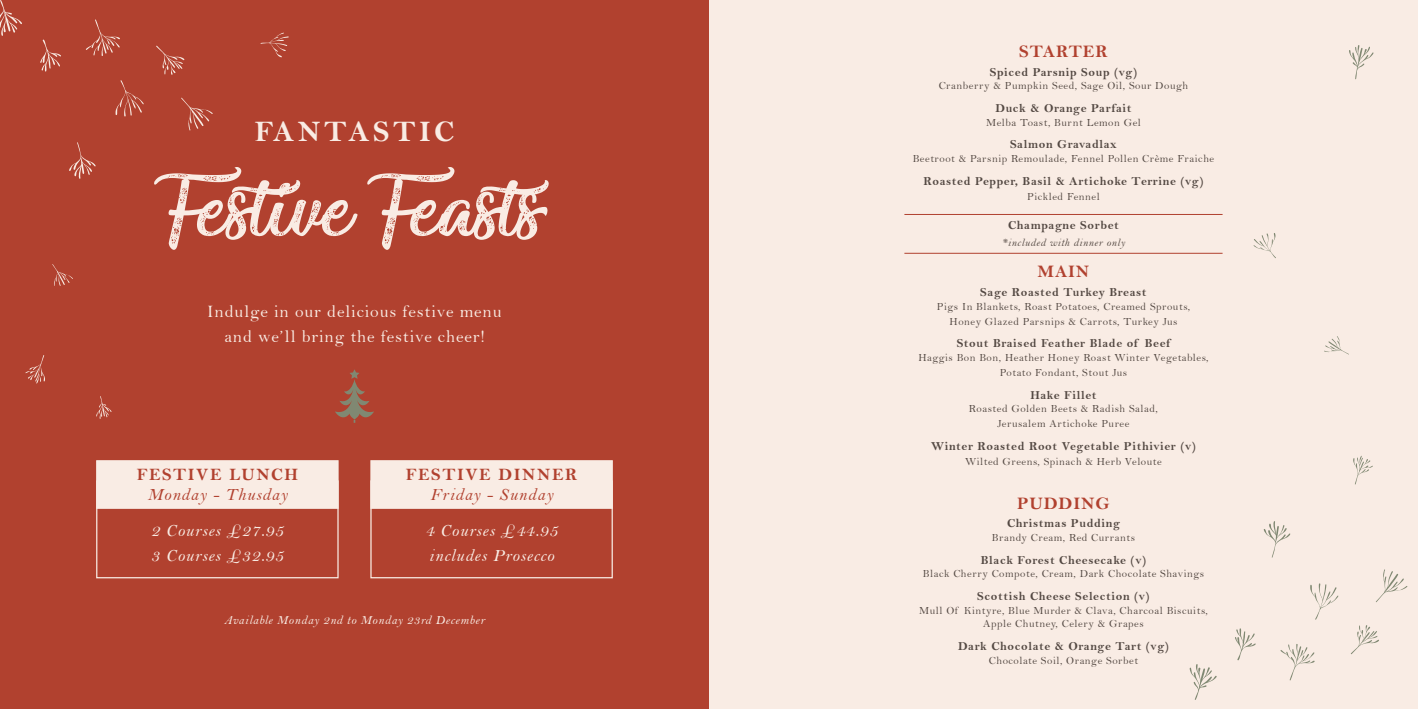
<style>
.page{position:relative;width:1418px;height:709px;background:#fff}
.page>*{position:absolute;margin:0;border:0;box-sizing:border-box;transform-origin:0 0}
.t1{font:110px "Miraculous&Christmas";letter-spacing:.02em;color:#f9ece4}
.t2{font:30px "Bell MT Bold";letter-spacing:.12em;color:#f9ece4}
.t3{font:17.75px "Bell MT Bold";letter-spacing:.05em;color:#b1412f}
.t4{font:17.5px/25px "Bell";letter-spacing:.05em;color:#f9ece4;text-align:center}
.t5{font:17.5px/25px "Bell MT Italic";letter-spacing:.05em;color:#f9ece4}
.t6{font:17.5px "Bell MT Italic";letter-spacing:.05em;color:#b1412f}
.t7{font:17.5px "Bell MT Bold";letter-spacing:.09em;color:#b1412f}
.t8{font:12.5px "Bell MT Italic";letter-spacing:.05em;color:#f9ece4}
.t9{font:12.25px "Bell MT Bold";letter-spacing:.05em;color:#534842}
.t10{font:10.88px/15px "Bell";letter-spacing:.05em;color:#534842;text-align:center}
.t11{font:10.88px "Bell MT Italic";letter-spacing:.05em;color:#534842}
</style>
<div class="page">
<div style="left:709px;top:0;width:708px;height:709px;background:#f9ece4"></div>
<div style="left:0;top:0;width:709px;height:709px;background:#b1412f"></div>
<svg style="left:0;top:0;width:213px;height:179px"></svg>
<svg style="left:1189px;top:521px;width:218px;height:179px"></svg>
<svg style="left:1253px;top:233px;width:23px;height:25px"></svg>
<svg style="left:1353px;top:455px;width:19px;height:30px"></svg>
<svg style="left:1349px;top:45px;width:24px;height:34px"></svg>
<svg style="left:1324px;top:336px;width:25px;height:18px"></svg>
<svg style="left:52px;top:264px;width:21px;height:22px"></svg>
<svg style="left:260px;top:33px;width:29px;height:24px"></svg>
<svg style="left:96px;top:396px;width:16px;height:23px"></svg>
<svg style="left:25px;top:355px;width:20px;height:29px"></svg>
<div style="left:96px;top:460px;width:242px;height:49px;background:#f9ece4;border:1px solid #f9ece4"></div>
<div style="left:96px;top:480px;width:242px;height:98px;border:1px solid #f9ece4"></div>
<div style="left:370px;top:460px;width:243px;height:49px;background:#f9ece4;border:1px solid #f9ece4"></div>
<div style="left:370px;top:480px;width:243px;height:98px;border:1px solid #f9ece4"></div>
<svg style="left:335px;top:369px;width:39px;height:54px"></svg>
<hr style="left:904px;top:214px;width:318px;height:1px;background:#b1412f">
<hr style="left:904px;top:253px;width:318px;height:1px;background:#b1412f">
<h2 class="t2" style="left:255px;top:113px;width:201px">FANTASTIC</h2>
<h1 class="t1" style="left:167px;top:151px;width:377px">Festive Feasts</h1>
<h3 class="t4" style="left:207px;top:298px;width:296px">Indulge in our delicious festive menu and we’ll bring the festive cheer!</h3>
<h3 class="t7" style="left:137px;top:464px;width:163px">FESTIVE LUNCH</h3>
<h3 class="t6" style="left:147px;top:484px;width:141px">Monday - Thusday</h3>
<h3 class="t5" style="left:151px;top:518px;width:134px">2 Courses £27.95<br>3 Courses £32.95</h3>
<h3 class="t7" style="left:406px;top:464px;width:173px">FESTIVE DINNER</h3>
<h3 class="t6" style="left:430px;top:484px;width:124px">Friday - Sunday</h3>
<h3 class="t5" style="left:425px;top:517px;width:134px">4 Courses £44.95 includes Prosecco</h3>
<p class="t8" style="left:224px;top:612px;width:262px">Available Monday 2nd to Monday 23rd December</p>
<h3 class="t3" style="left:1019px;top:41px;width:90px">STARTER</h3>
<p class="t9" style="left:989px;top:64px;width:149px">Spiced Parsnip Soup (vg)</p>
<p class="t10" style="left:938px;top:78px;width:251px">Cranberry &amp; Pumpkin Seed, Sage Oil, Sour Dough</p>
<p class="t9" style="left:995px;top:101px;width:138px">Duck &amp; Orange Parfait</p>
<p class="t10" style="left:986px;top:115px;width:156px">Melba Toast, Burnt Lemon Gel</p>
<p class="t9" style="left:1010px;top:137px;width:108px">Salmon Gravadlax</p>
<p class="t10" style="left:912px;top:151px;width:303px">Beetroot &amp; Parsnip Remoulade, Fennel Pollen Crème Fraiche</p>
<p class="t9" style="left:923px;top:173px;width:281px">Roasted Pepper, Basil &amp; Artichoke Terrine (vg)</p>
<p class="t10" style="left:1027px;top:188px;width:74px">Pickled Fennel</p>
<p class="t9" style="left:1008px;top:217px;width:112px">Champagne Sorbet</p>
<p class="t11" style="left:1001px;top:236px;width:125px">*included with dinner only</p>
<h3 class="t3" style="left:1037px;top:261px;width:53px">MAIN</h3>
<p class="t9" style="left:980px;top:285px;width:168px">Sage Roasted Turkey Breast</p>
<p class="t10" style="left:936px;top:299px;width:255px">Pigs In Blankets, Roast Potatoes, Creamed Sprouts,<br>Honey Glazed Parsnips &amp; Carrots, Turkey Jus</p>
<p class="t9" style="left:956px;top:336px;width:215px">Stout Braised Feather Blade of Beef</p>
<p class="t10" style="left:918px;top:350px;width:292px">Haggis Bon Bon, Heather Honey Roast Winter Vegetables,<br>Potato Fondant, Stout Jus</p>
<p class="t9" style="left:1030px;top:387px;width:68px">Hake Fillet</p>
<p class="t10" style="left:969px;top:401px;width:190px">Roasted Golden Beets &amp; Radish Salad,<br>Jerusalem Artichoke Puree</p>
<p class="t9" style="left:931px;top:439px;width:266px">Winter Roasted Root Vegetable Pithivier (v)</p>
<p class="t10" style="left:965px;top:454px;width:198px">Wilted Greens, Spinach &amp; Herb Veloute</p>
<h3 class="t3" style="left:1017px;top:492px;width:94px">PUDDING</h3>
<p class="t9" style="left:1007px;top:516px;width:114px">Christmas Pudding</p>
<p class="t10" style="left:991px;top:530px;width:145px">Brandy Cream, Red Currants</p>
<p class="t9" style="left:980px;top:552px;width:167px">Black Forest Cheesecake (v)</p>
<p class="t10" style="left:922px;top:566px;width:283px">Black Cherry Compote, Cream, Dark Chocolate Shavings</p>
<p class="t9" style="left:977px;top:589px;width:174px">Scottish Cheese Selection (v)</p>
<p class="t10" style="left:919px;top:603px;width:290px;line-height:13.6px">Mull Of Kintyre, Blue Murder &amp; Clava, Charcoal Biscuits,<br>Apple Chutney, Celery &amp; Grapes</p>
<p class="t9" style="left:958px;top:639px;width:212px">Dark Chocolate &amp; Orange Tart (vg)</p>
<p class="t10" style="left:988px;top:652px;width:151px">Chocolate Soil, Orange Sorbet</p>
</div>
